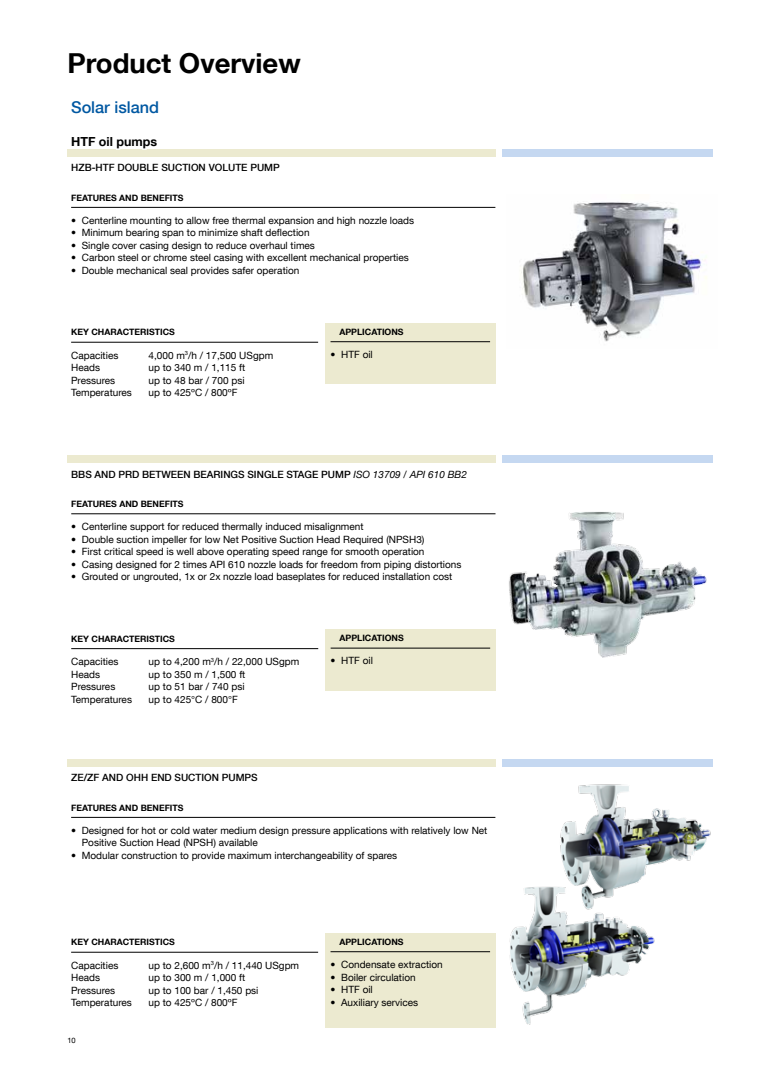
<style>
.page{position:relative;width:780px;height:1081px;background:#fff}
.page>*{position:absolute;margin:0;border:0;box-sizing:border-box;transform-origin:0 0}
.t1{font:700 27.5px "Helvetica Neue LT Com";color:#000}
.t2{font:500 16.25px "Helvetica Neue LT Com";color:#0058a2}
.t3{font:700 12.5px "Helvetica Neue LT Com";color:#000}
.t4{font:10px/12.5px "Helvetica Neue LT Com";color:#000}
.t5{font:500 10px "Helvetica Neue LT Com";color:#000}
.t6{font:700 8.75px "Helvetica Neue LT Com";color:#000}
.t7{font:7.5px "Helvetica Neue LT Com";color:#000}
.s1{font-weight:400;font-style:italic}
</style>
<div class="page">
<div style="left:67px;top:759px;width:428px;height:7px;background:#ecead0"></div>
<div style="left:67px;top:149px;width:428px;height:7px;background:#ecead0"></div>
<hr style="left:71px;top:207px;width:424px;height:1px;background:#000">
<div style="left:502px;top:149px;width:210px;height:7px;background:#c5d8f1"></div>
<hr style="left:71px;top:342px;width:247px;height:1px;background:#000">
<div style="left:325px;top:323px;width:170px;height:60px;background:#ecead0"></div>
<hr style="left:330px;top:341px;width:160px;height:1px;background:#000">
<div style="left:67px;top:456px;width:428px;height:7px;background:#ecead0"></div>
<hr style="left:71px;top:817px;width:424px;height:1px;background:#000">
<hr style="left:71px;top:513px;width:424px;height:1px;background:#000">
<div style="left:502px;top:759px;width:210px;height:7px;background:#c5d8f1"></div>
<div style="left:502px;top:456px;width:210px;height:7px;background:#c5d8f1"></div>
<hr style="left:71px;top:952px;width:247px;height:1px;background:#000">
<hr style="left:71px;top:648px;width:247px;height:1px;background:#000">
<div style="left:325px;top:933px;width:170px;height:94px;background:#ecead0"></div>
<hr style="left:330px;top:951px;width:160px;height:1px;background:#000">
<div style="left:325px;top:629px;width:170px;height:62px;background:#ecead0"></div>
<hr style="left:330px;top:648px;width:160px;height:1px;background:#000">
<img style="left:509px;top:512px;width:198px;height:146px">
<img style="left:560px;top:784px;width:151px;height:95px">
<img style="left:509px;top:879px;width:146px;height:146px">
<img style="left:521px;top:202px;width:186px;height:140px">
<h1 class="t1" style="left:67px;top:46px;width:235px">Product Overview</h1>
<h2 class="t2" style="left:71px;top:98px;width:89px">Solar island</h2>
<p class="t3" style="left:71px;top:134px;width:88px">HTF oil pumps</p>
<p class="t5" style="left:71px;top:162px;width:210px">HZB-HTF DOUBLE SUCTION VOLUTE PUMP</p>
<p class="t6" style="left:71px;top:192px;width:114px">FEATURES AND BENEFITS</p>
<p class="t4" style="left:71px;top:214px;width:344px">• Centerline mounting to allow free thermal expansion and high nozzle loads</p>
<p class="t4" style="left:71px;top:226px;width:240px">• Minimum bearing span to minimize shaft deflection</p>
<p class="t4" style="left:71px;top:239px;width:245px">• Single cover casing design to reduce overhaul times</p>
<p class="t4" style="left:71px;top:251px;width:339px">• Carbon steel or chrome steel casing with excellent mechanical properties</p>
<p class="t4" style="left:71px;top:264px;width:230px">• Double mechanical seal provides safer operation</p>
<p class="t6" style="left:71px;top:327px;width:105px">KEY CHARACTERISTICS</p>
<p class="t4" style="left:71px;top:348px;width:49px">Capacities</p>
<p class="t4" style="left:148px;top:348px;width:126px">4,000 m<sup>3</sup>/h / 17,500 USgpm</p>
<p class="t4" style="left:71px;top:361px;width:30px">Heads</p>
<p class="t4" style="left:148px;top:361px;width:98px">up to 340 m / 1,115 ft</p>
<p class="t4" style="left:71px;top:373px;width:46px">Pressures</p>
<p class="t4" style="left:148px;top:373px;width:97px">up to 48 bar / 700 psi</p>
<p class="t4" style="left:71px;top:386px;width:62px">Temperatures</p>
<p class="t4" style="left:148px;top:386px;width:90px">up to 425ºC / 800ºF</p>
<p class="t6" style="left:339px;top:326px;width:66px">APPLICATIONS</p>
<p class="t4" style="left:330px;top:348px;width:44px">• HTF oil</p>
<p class="t5" style="left:71px;top:468px;width:397px">BBS AND PRD BETWEEN BEARINGS SINGLE STAGE PUMP <span class="s1">ISO 13709 / API 610 BB2</span></p>
<p class="t6" style="left:71px;top:498px;width:114px">FEATURES AND BENEFITS</p>
<p class="t4" style="left:71px;top:520px;width:294px">• Centerline support for reduced thermally induced misalignment</p>
<p class="t4" style="left:71px;top:532px;width:355px">• Double suction impeller for low Net Positive Suction Head Required (NPSH3)</p>
<p class="t4" style="left:71px;top:545px;width:355px">• First critical speed is well above operating speed range for smooth operation</p>
<p class="t4" style="left:71px;top:557px;width:391px">• Casing designed for 2 times API 610 nozzle loads for freedom from piping distortions</p>
<p class="t4" style="left:71px;top:570px;width:382px">• Grouted or ungrouted, 1x or 2x nozzle load baseplates for reduced installation cost</p>
<p class="t6" style="left:71px;top:633px;width:105px">KEY CHARACTERISTICS</p>
<p class="t4" style="left:71px;top:655px;width:49px">Capacities</p>
<p class="t4" style="left:149px;top:655px;width:152px">up to 4,200 m<sup>3</sup>/h / 22,000 USgpm</p>
<p class="t4" style="left:71px;top:667px;width:30px">Heads</p>
<p class="t4" style="left:149px;top:667px;width:98px">up to 350 m / 1,500 ft</p>
<p class="t4" style="left:71px;top:680px;width:46px">Pressures</p>
<p class="t4" style="left:149px;top:680px;width:97px">up to 51 bar / 740 psi</p>
<p class="t4" style="left:71px;top:692px;width:62px">Temperatures</p>
<p class="t4" style="left:149px;top:692px;width:91px">up to 425°C / 800°F</p>
<p class="t5" style="left:71px;top:771px;width:188px">ZE/ZF AND OHH END SUCTION PUMPS</p>
<p class="t6" style="left:339px;top:633px;width:66px">APPLICATIONS</p>
<p class="t4" style="left:330px;top:654px;width:44px">• HTF oil</p>
<p class="t6" style="left:71px;top:802px;width:114px">FEATURES AND BENEFITS</p>
<p class="t4" style="left:82px;top:823px;width:407px;text-indent:-11px">• Designed for hot or cold water medium design pressure applications with relatively low Net<br>Positive Suction Head (NPSH) available</p>
<p class="t4" style="left:71px;top:848px;width:327px">• Modular construction to provide maximum interchangeability of spares</p>
<p class="t6" style="left:71px;top:937px;width:105px">KEY CHARACTERISTICS</p>
<p class="t4" style="left:71px;top:958px;width:49px">Capacities</p>
<p class="t4" style="left:148px;top:958px;width:152px">up to 2,600 m<sup>3</sup>/h / 11,440 USgpm</p>
<p class="t4" style="left:71px;top:971px;width:30px">Heads</p>
<p class="t4" style="left:148px;top:971px;width:98px">up to 300 m / 1,000 ft</p>
<p class="t4" style="left:71px;top:983px;width:46px">Pressures</p>
<p class="t4" style="left:148px;top:983px;width:111px">up to 100 bar / 1,450 psi</p>
<p class="t4" style="left:71px;top:996px;width:62px">Temperatures</p>
<p class="t4" style="left:148px;top:996px;width:90px">up to 425ºC / 800ºF</p>
<p class="t7" style="left:67px;top:1036px;width:10px">10</p>
<p class="t6" style="left:339px;top:936px;width:66px">APPLICATIONS</p>
<p class="t4" style="left:330px;top:958px;width:114px">• Condensate extraction</p>
<p class="t4" style="left:330px;top:970px;width:87px">• Boiler circulation</p>
<p class="t4" style="left:330px;top:983px;width:44px">• HTF oil</p>
<p class="t4" style="left:330px;top:995px;width:89px">• Auxiliary services</p>
</div>
